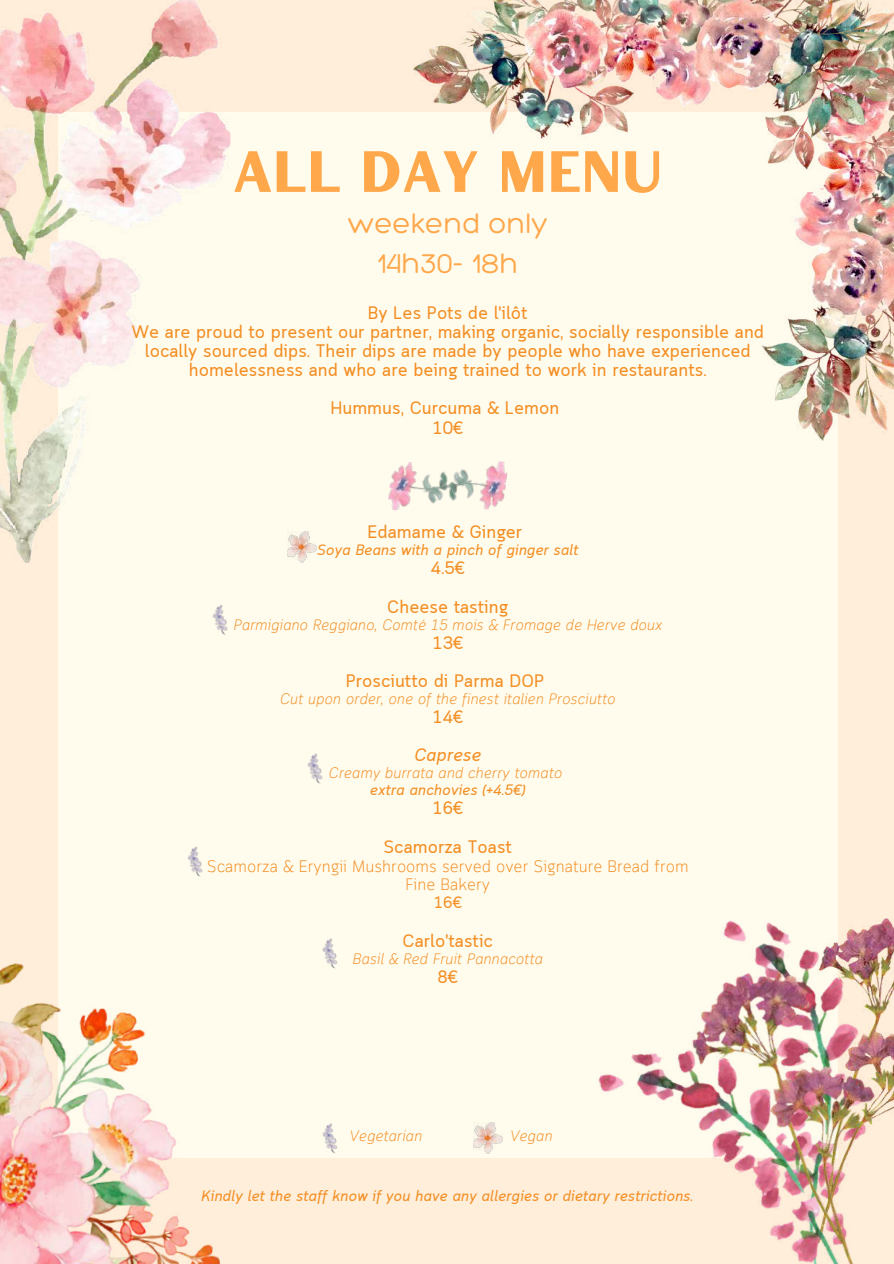
<style>
.page{position:relative;width:894px;height:1264px;background:#fff}
.page>*{position:absolute;margin:0;border:0;box-sizing:border-box;transform-origin:0 0}
.t1{font:58.05px "Hertical Sans";color:#ffa74b}
.t2{font:300 29.4px/40.5px "Hero";color:#ffa74b;text-align:center}
.t3{font:700 18px/19.2px "Cloud Loop";color:#f48e23;text-align:center}
.t4{font:italic 700 18px "Cloud Loop";color:#f48e23}
.t5{font:16.5px/18px "Cloud Loop";color:#f48e23;text-align:center}
.t6{font:700 16.5px "Cloud Loop";color:#f48e23}
.t7{font:italic 15px "Cloud Loop";color:#f48e23}
.t8{font:italic 700 15px "Cloud Loop";color:#f48e23}
</style>
<div class="page">
<div style="left:0;top:0;width:893px;height:1263px;background:#ffeeda"></div>
<div style="left:58px;top:112px;width:778px;height:1045px;background:#fffcee"></div>
<img style="left:761px;top:144px;width:132px;height:296px">
<img style="left:414px;top:0;width:479px;height:144px">
<img style="left:0;top:0;width:230px;height:563px">
<img style="left:0;top:963px;width:229px;height:300px">
<img style="left:723px;top:887px;width:115px;height:58px">
<img style="left:817px;top:918px;width:76px;height:27px">
<img style="left:557px;top:1053px;width:112px;height:105px">
<img style="left:669px;top:945px;width:224px;height:318px">
<img style="left:388px;top:462px;width:34px;height:49px">
<img style="left:422px;top:461px;width:86px;height:49px">
<img style="left:212px;top:604px;width:16px;height:31px">
<img style="left:307px;top:753px;width:16px;height:30px">
<img style="left:187px;top:846px;width:16px;height:30px">
<img style="left:322px;top:938px;width:16px;height:30px">
<img style="left:473px;top:1122px;width:30px;height:31px">
<img style="left:322px;top:1123px;width:16px;height:30px">
<img style="left:287px;top:531px;width:29px;height:32px">
<h1 class="t1" style="left:233px;top:131px;width:431px">ALL DAY MENU</h1>
<h2 class="t2" style="left:347px;top:202px;width:202px">weekend only<br>14h30- 18h</h2>
<p class="t3" style="left:131px;top:304px;width:634px">By Les Pots de l'ilôt<br>We are proud to present our partner, making organic, socially responsible and locally sourced dips. Their dips are made by people who have experienced homelessness and who are being trained to work in restaurants.</p>
<p class="t3" style="left:330px;top:400px;width:230px">Hummus, Curcuma &amp; Lemon<br>10€</p>
<p class="t3" style="left:367px;top:524px;width:156px">Edamame &amp; Ginger</p>
<p class="t8" style="left:317px;top:541px;width:263px">Soya Beans with a pinch of ginger salt</p>
<p class="t3" style="left:387px;top:550px;width:122px;line-height:38.2px">4.5€<br>Cheese tasting</p>
<p class="t7" style="left:233px;top:615px;width:430px">Parmigiano Reggiano, Comté 15 mois &amp; Fromage de Herve doux</p>
<p class="t3" style="left:345px;top:625px;width:200px;line-height:38.2px">13€<br>Prosciutto di Parma DOP</p>
<p class="t7" style="left:280px;top:690px;width:337px">Cut upon order, one of the finest italien Prosciutto</p>
<p class="t3" style="left:432px;top:709px;width:32px">14€</p>
<p class="t4" style="left:414px;top:744px;width:69px">Caprese</p>
<p class="t7" style="left:328px;top:764px;width:235px">Creamy burrata and cherry tomato</p>
<p class="t8" style="left:370px;top:781px;width:157px">extra anchovies (+4.5€)</p>
<p class="t3" style="left:383px;top:790px;width:130px;line-height:38.2px">16€<br>Scamorza Toast</p>
<p class="t5" style="left:207px;top:858px;width:483px">Scamorza &amp; Eryngii Mushrooms served over Signature Bread from<br>Fine Bakery</p>
<p class="t6" style="left:433px;top:892px;width:30px">16€</p>
<p class="t3" style="left:402px;top:933px;width:92px">Carlo'tastic</p>
<p class="t7" style="left:352px;top:950px;width:192px">Basil &amp; Red Fruit Pannacotta</p>
<p class="t3" style="left:437px;top:969px;width:22px">8€</p>
<p class="t7" style="left:349px;top:1127px;width:74px">Vegetarian</p>
<p class="t7" style="left:509px;top:1127px;width:44px">Vegan</p>
<p class="t8" style="left:201px;top:1187px;width:493px">Kindly let the staff know if you have any allergies or dietary restrictions.</p>
</div>
